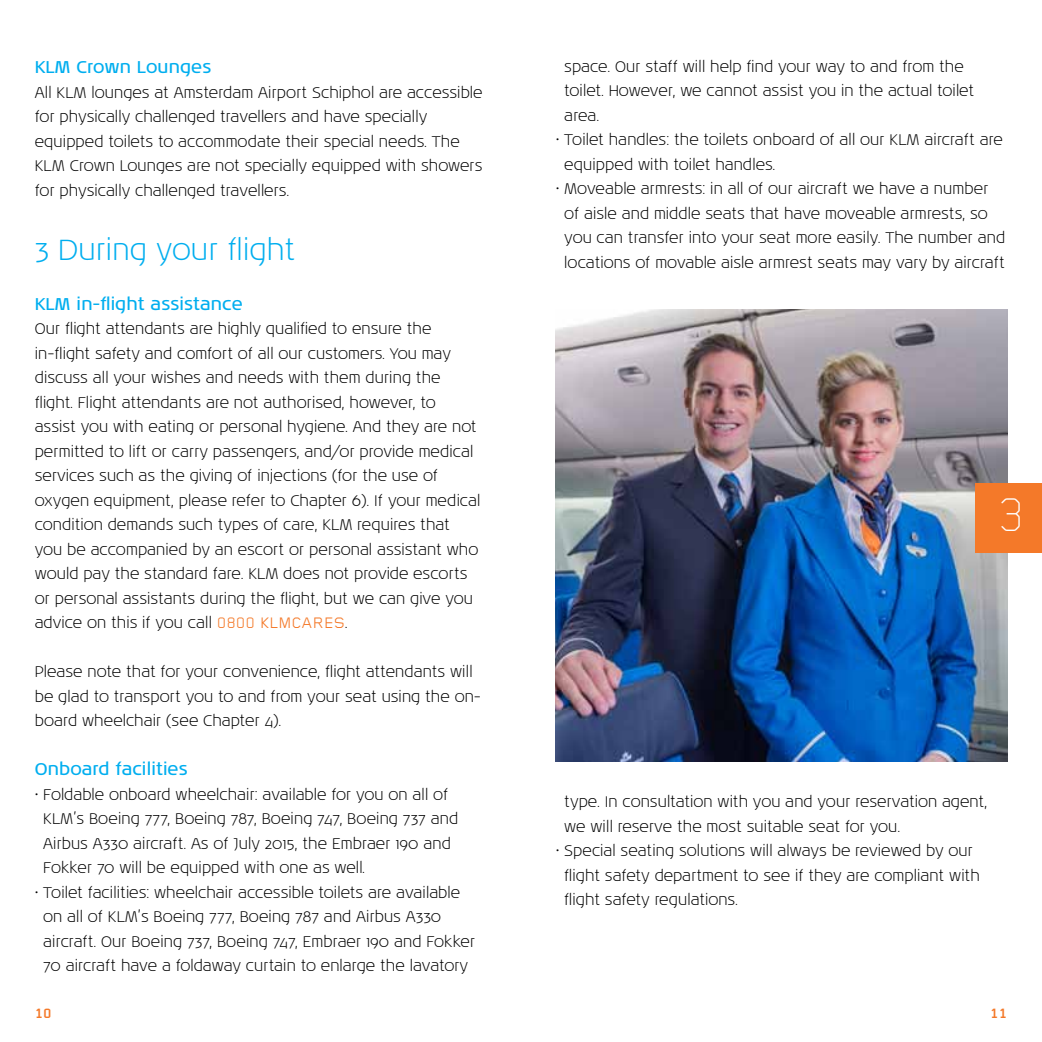
<style>
.page{position:relative;width:1042px;height:1042px;background:#fff}
.page>*{position:absolute;margin:0;border:0;box-sizing:border-box;transform-origin:0 0}
.t1{font:300 49px "Foundry Gridnik";color:#fff}
.t2{font:300 29.75px "Noa LT Std";letter-spacing:.005em;color:#00aeef}
.t3{font:17.5px "Noa LT Std";color:#00aeef}
.t4{font:300 15.75px/24.5px "Noa LT Std";color:#000}
.t5{font:700 14px "Foundry Gridnik";color:#f47929}
.s1{font-family:"Foundry Gridnik";font-weight:400;color:#f47929}
</style>
<div class="page">
<img style="left:556px;top:310px;width:451px;height:451px">
<div style="left:975px;top:483px;width:67px;height:70px;background:#f47929"></div>
<p class="t3" style="left:35px;top:57px;width:178px">KLM Crown Lounges</p>
<p class="t4" style="left:35px;top:80px;width:449px">All KLM lounges at Amsterdam Airport Schiphol are accessible for physically challenged travellers and have specially equipped toilets to accommodate their special needs. The KLM Crown Lounges are not specially equipped with showers for physically challenged travellers.</p>
<h2 class="t2" style="left:35px;top:232px;width:262px">3 During your flight</h2>
<p class="t3" style="left:35px;top:293px;width:210px">KLM in-flight assistance</p>
<p class="t4" style="left:35px;top:317px;width:447px">Our flight attendants are highly qualified to ensure the in-flight safety and comfort of all our customers. You may discuss all your wishes and needs with them during the flight. Flight attendants are not authorised, however, to assist you with eating or personal hygiene. And they are not permitted to lift or carry passengers, and/or provide medical services such as the giving of injections (for the use of oxygen equipment, please refer to Chapter 6). If your medical condition demands such types of care, KLM requires that you be accompanied by an escort or personal assistant who would pay the standard fare. KLM does not provide escorts or personal assistants during the flight, but we can give you advice on this if you call <span class="s1">0800 KLMCARES</span>.</p>
<p class="t4" style="left:35px;top:660px;width:448px">Please note that for your convenience, flight attendants will be glad to transport you to and from your seat using the on&shy;board wheelchair (see Chapter 4).</p>
<p class="t3" style="left:35px;top:758px;width:155px">Onboard facilities</p>
<p class="t4" style="left:43px;top:782px;width:416px;text-indent:-9px">• Foldable onboard wheelchair: available for you on all of KLM’s Boeing 777, Boeing 787, Boeing 747, Boeing 737 and Airbus A330 aircraft. As of July 2015, the Embraer 190 and Fokker 70 will be equipped with one as well.</p>
<p class="t4" style="left:43px;top:880px;width:433px;text-indent:-9px">• Toilet facilities: wheelchair accessible toilets are available on all of KLM’s Boeing 777, Boeing 787 and Airbus A330 aircraft. Our Boeing 737, Boeing 747, Embraer 190 and Fokker 70 aircraft have a foldaway curtain to enlarge the lavatory</p>
<p class="t4" style="left:564px;top:55px;width:411px">space. Our staff will help find your way to and from the toilet. However, we cannot assist you in the actual toilet area.</p>
<p class="t4" style="left:564px;top:128px;width:440px;text-indent:-9px">• Toilet handles: the toilets onboard of all our KLM aircraft are equipped with toilet handles.</p>
<p class="t4" style="left:564px;top:177px;width:442px;text-indent:-9px">• Moveable armrests: in all of our aircraft we have a number of aisle and middle seats that have moveable armrests, so you can transfer into your seat more easily. The number and locations of movable aisle armrest seats may vary by aircraft</p>
<h1 class="t1" style="left:997px;top:489px;width:29px">3</h1>
<p class="t4" style="left:564px;top:790px;width:425px">type. In consultation with you and your reservation agent, we will reserve the most suitable seat for you.</p>
<p class="t4" style="left:564px;top:839px;width:417px;text-indent:-9px">• Special seating solutions will always be reviewed by our flight safety department to see if they are compliant with flight safety regulations.</p>
<p class="t5" style="left:35px;top:1005px;width:19px">10</p>
<p class="t5" style="left:990px;top:1005px;width:19px">11</p>
</div>
